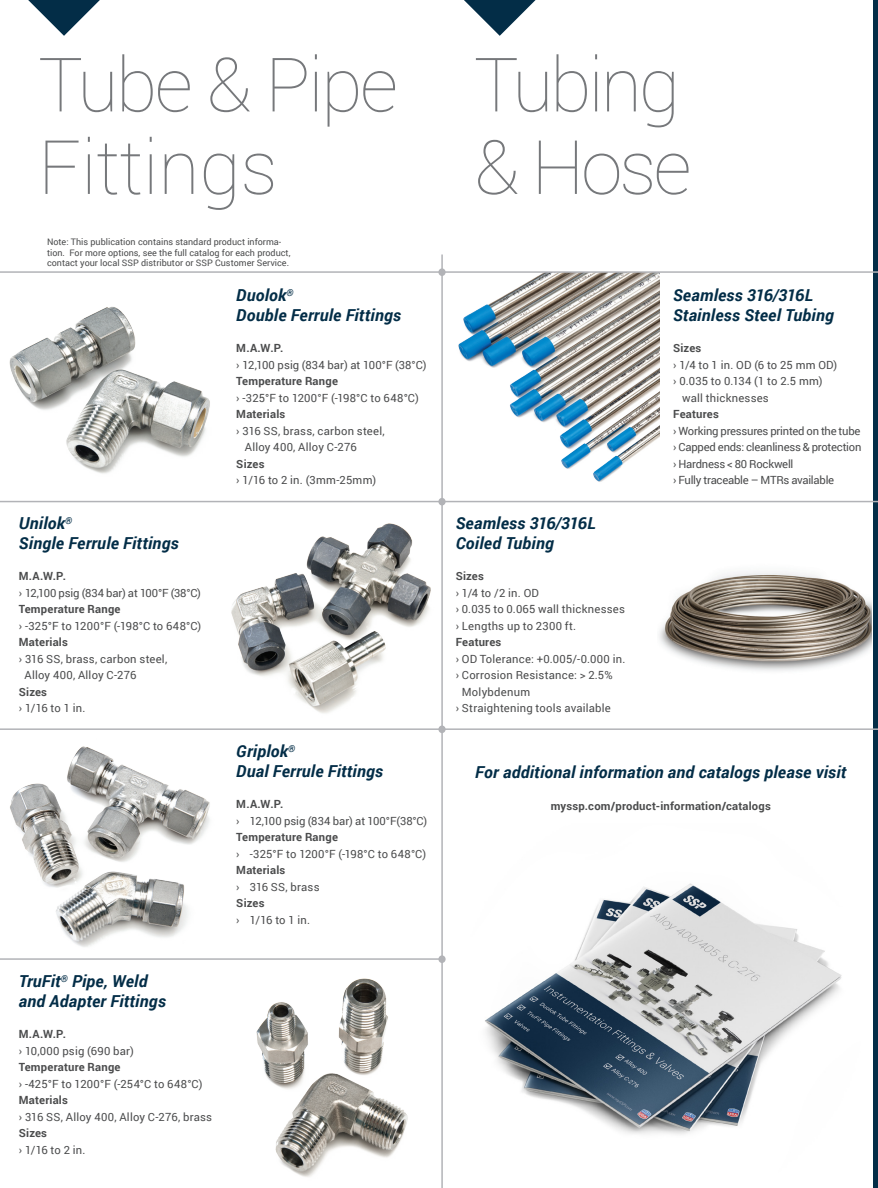
<style>
.page{position:relative;width:878px;height:1188px;background:#fff}
.page>*{position:absolute;margin:0;border:0;box-sizing:border-box;transform-origin:0 0}
.t1{font:100 75px "Roboto";letter-spacing:-.03em;color:#76787b}
.t2{font:100 75px "Roboto";color:#76787b}
.Bullet{font:italic 700 16.5px/19.5px "Roboto";letter-spacing:.015em;color:#032d47}
.Bullet-2{font:11.25px/16.5px "Roboto";letter-spacing:.015em;color:#4b4c4d}
.Bullet-3{font:700 11.25px "Roboto";letter-spacing:.02em;color:#4b4c4d}
.Bullet-4{font:11.25px "Roboto";letter-spacing:-.02em;color:#4b4c4d}
.Bullet-5{font:11.25px "Roboto";letter-spacing:-.01em;color:#4b4c4d}
.t3{font:9px/10.8px "Roboto";color:#4b4c4d}
</style>
<div class="page">
<div style="left:873px;top:0;width:5px;height:1188px;background:#032d47"></div>
<img style="left:443px;top:273px;width:216px;height:228px">
<img style="left:2px;top:306px;width:218px;height:195px">
<img style="left:659px;top:572px;width:212px;height:99px">
<img style="left:219px;top:502px;width:219px;height:211px">
<img style="left:10px;top:746px;width:200px;height:201px">
<img style="left:256px;top:978px;width:152px;height:199px">
<svg style="left:28px;top:0;width:72px;height:36px"></svg>
<svg style="left:464px;top:0;width:71px;height:36px"></svg>
<hr style="left:0;top:271px;width:878px;height:2px;background:#b2b3b7">
<hr style="left:0;top:958px;width:441px;height:2px;background:#b2b3b7">
<hr style="left:0;top:728px;width:878px;height:2px;background:#b2b3b7">
<hr style="left:0;top:501px;width:878px;height:1px;background:#b2b3b7">
<hr style="left:441px;top:255px;width:2px;height:933px;background:#b2b3b7">
<div style="left:438px;top:498px;width:7px;height:7px;border:2px solid #b2b3b7;border-radius:50%"></div>
<div style="left:438px;top:268px;width:7px;height:8px;border:2px solid #b2b3b7;border-radius:50%"></div>
<div style="left:438px;top:726px;width:7px;height:7px;border:2px solid #b2b3b7;border-radius:50%"></div>
<div style="left:438px;top:955px;width:7px;height:8px;border:2px solid #b2b3b7;border-radius:50%"></div>
<img style="left:485px;top:883px;width:357px;height:252px">
<p class="t1" style="left:38px;top:33px;width:361px">Tube &amp; Pipe</p>
<p class="t2" style="left:38px;top:115px;width:241px">Fittings</p>
<p class="t3" style="left:47px;top:236px;width:245px">Note: This publication contains standard product informa&shy;tion. For more options, see the full catalog for each product, contact your local SSP distributor or SSP Customer Service.</p>
<p class="Bullet" style="left:19px;top:513px;width:55px">Unilok<sup>®</sup></p>
<p class="Bullet" style="left:19px;top:532px;width:161px">Single Ferrule Fittings</p>
<p class="Bullet-3" style="left:19px;top:568px;width:49px">M.A.W.P.</p>
<p class="Bullet-5" style="left:19px;top:585px;width:183px">› 12,100 psig (834 bar) at 100°F (38°C)</p>
<p class="Bullet-3" style="left:19px;top:601px;width:103px">Temperature Range</p>
<p class="Bullet-2" style="left:19px;top:617px;width:184px">› -325°F to 1200°F (-198°C to 648°C)</p>
<p class="Bullet-3" style="left:19px;top:634px;width:51px">Materials</p>
<p class="Bullet-2" style="left:19px;top:650px;width:150px">› 316 SS, brass, carbon steel,</p>
<p class="Bullet-2" style="left:24px;top:667px;width:113px">Alloy 400, Alloy C-276</p>
<p class="Bullet-3" style="left:19px;top:684px;width:30px">Sizes</p>
<p class="Bullet-2" style="left:19px;top:700px;width:68px">› 1/16 to 1 in.</p>
<p class="Bullet" style="left:19px;top:971px;width:130px">TruFit<sup>®</sup> Pipe, Weld</p>
<p class="Bullet" style="left:19px;top:991px;width:149px">and Adapter Fittings</p>
<p class="Bullet-3" style="left:19px;top:1026px;width:49px">M.A.W.P.</p>
<p class="Bullet-2" style="left:19px;top:1042px;width:116px">› 10,000 psig (690 bar)</p>
<p class="Bullet-3" style="left:19px;top:1059px;width:103px">Temperature Range</p>
<p class="Bullet-2" style="left:19px;top:1075px;width:185px">› -425°F to 1200°F (-254°C to 648°C)</p>
<p class="Bullet-3" style="left:19px;top:1092px;width:51px">Materials</p>
<p class="Bullet-2" style="left:19px;top:1108px;width:195px">› 316 SS, Alloy 400, Alloy C-276, brass</p>
<p class="Bullet-3" style="left:19px;top:1125px;width:30px">Sizes</p>
<p class="Bullet-2" style="left:19px;top:1141px;width:68px">› 1/16 to 2 in.</p>
<p class="Bullet" style="left:236px;top:285px;width:59px">Duolok<sup>®</sup></p>
<p class="Bullet" style="left:236px;top:305px;width:166px">Double Ferrule Fittings</p>
<p class="Bullet-3" style="left:236px;top:341px;width:49px">M.A.W.P.</p>
<p class="Bullet-2" style="left:236px;top:356px;width:192px">› 12,100 psig (834 bar) at 100°F (38°C)</p>
<p class="Bullet-3" style="left:236px;top:374px;width:103px">Temperature Range</p>
<p class="Bullet-2" style="left:236px;top:389px;width:184px">› -325°F to 1200°F (-198°C to 648°C)</p>
<p class="Bullet-3" style="left:236px;top:407px;width:51px">Materials</p>
<p class="Bullet-2" style="left:236px;top:422px;width:150px">› 316 SS, brass, carbon steel,</p>
<p class="Bullet-2" style="left:245px;top:439px;width:113px">Alloy 400, Alloy C-276</p>
<p class="Bullet-3" style="left:236px;top:456px;width:30px">Sizes</p>
<p class="Bullet-2" style="left:236px;top:472px;width:141px">› 1/16 to 2 in. (3mm-25mm)</p>
<p class="Bullet" style="left:236px;top:741px;width:60px">Griplok<sup>®</sup></p>
<p class="Bullet" style="left:236px;top:761px;width:148px">Dual Ferrule Fittings</p>
<p class="Bullet-3" style="left:236px;top:797px;width:49px">M.A.W.P.</p>
<p class="Bullet-2" style="left:236px;top:812px;width:192px">› 12,100 psig (834 bar) at 100°F(38°C)</p>
<p class="Bullet-3" style="left:236px;top:830px;width:103px">Temperature Range</p>
<p class="Bullet-2" style="left:236px;top:845px;width:191px">› -325°F to 1200°F (-198°C to 648°C)</p>
<p class="Bullet-3" style="left:236px;top:863px;width:51px">Materials</p>
<p class="Bullet-2" style="left:236px;top:878px;width:85px">› 316 SS, brass</p>
<p class="Bullet-3" style="left:236px;top:896px;width:30px">Sizes</p>
<p class="Bullet-2" style="left:236px;top:911px;width:75px">› 1/16 to 1 in.</p>
<p class="t1" style="left:474px;top:33px;width:207px">Tubing</p>
<p class="t1" style="left:474px;top:115px;width:219px">&amp; Hose</p>
<p class="Bullet" style="left:455px;top:513px;width:142px">Seamless 316/316L</p>
<p class="Bullet" style="left:455px;top:532px;width:100px">Coiled Tubing</p>
<p class="Bullet-3" style="left:455px;top:568px;width:30px">Sizes</p>
<p class="Bullet-2" style="left:455px;top:584px;width:85px">› 1/4 to /2 in. OD</p>
<p class="Bullet-2" style="left:455px;top:601px;width:171px">› 0.035 to 0.065 wall thicknesses</p>
<p class="Bullet-2" style="left:455px;top:617px;width:122px">› Lengths up to 2300 ft.</p>
<p class="Bullet-3" style="left:455px;top:634px;width:47px">Features</p>
<p class="Bullet-2" style="left:455px;top:650px;width:171px">› OD Tolerance: +0.005/-0.000 in.</p>
<p class="Bullet-2" style="left:462px;top:667px;width:152px;text-indent:-6px">› Corrosion Resistance: &gt; 2.5%<br>Molybdenum</p>
<p class="Bullet-2" style="left:455px;top:700px;width:157px">› Straightening tools available</p>
<p class="Bullet" style="left:673px;top:285px;width:162px">Seamless 316/316L<br>Stainless Steel Tubing</p>
<p class="Bullet-3" style="left:673px;top:341px;width:30px">Sizes</p>
<p class="Bullet-2" style="left:673px;top:356px;width:166px">› 1/4 to 1 in. OD (6 to 25 mm OD)</p>
<p class="Bullet-2" style="left:682px;top:373px;width:142px;text-indent:-9px">› 0.035 to 0.134 (1 to 2.5 mm) wall thicknesses</p>
<p class="Bullet-3" style="left:673px;top:407px;width:47px">Features</p>
<p class="Bullet-4" style="left:673px;top:423px;width:189px">› Working pressures printed on the tube</p>
<p class="Bullet-4" style="left:673px;top:440px;width:190px">› Capped ends: cleanliness &amp; protection</p>
<p class="Bullet-4" style="left:673px;top:456px;width:122px">› Hardness &lt; 80 Rockwell</p>
<p class="Bullet-4" style="left:673px;top:473px;width:162px">› Fully traceable – MTRs available</p>
<p class="Bullet" style="left:475px;top:762px;width:372px">For additional information and catalogs please visit</p>
<p class="Bullet-3" style="left:551px;top:798px;width:221px">myssp.com/product-information/catalogs</p>
</div>
